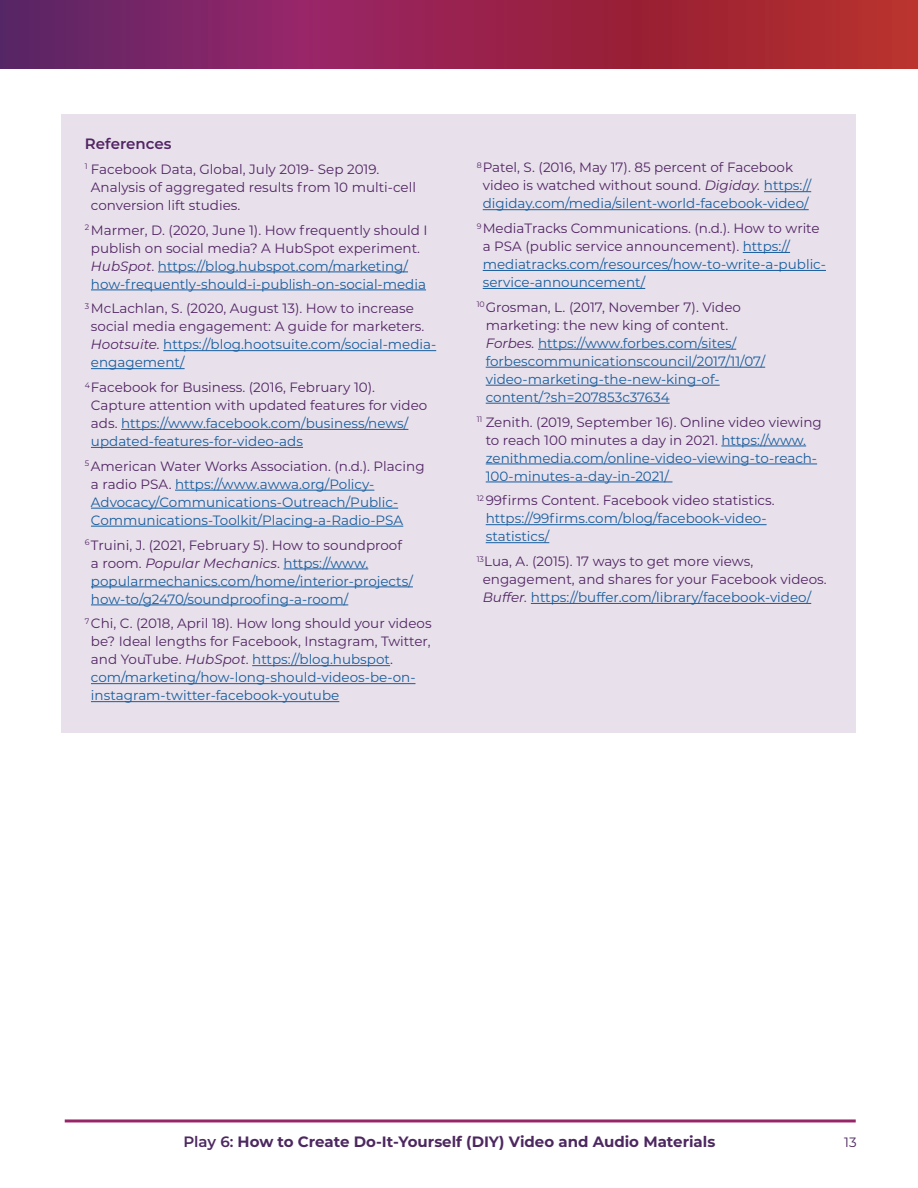
<style>
.page{position:relative;width:918px;height:1188px;background:#fff}
.page>*{position:absolute;margin:0;border:0;box-sizing:border-box;transform-origin:0 0}
.t1{font:700 15px "Montserrat";color:#4d2860}
.t2{font:600 15px "Montserrat";color:#522564}
.t3{font:13.5px/18px "Montserrat";color:#522564}
.t4{font:13.5px/18px "Montserrat";color:#175d9e}
.t5{font:13.5px "Montserrat";color:#4d2860}
.s1{font-style:italic}
.s2{color:#175d9e}
.s3{color:#522564}
.s4{font-style:italic;color:#522564}
.s5{font-weight:600}
</style>
<div class="page">
<svg style="left:0;top:0;width:918px;height:69px;background:#92254d"></svg>
<hr style="left:65px;top:1119px;width:791px;height:3px;background:#992569">
<div style="left:61px;top:114px;width:795px;height:619px;background:#e8e1eb"></div>
<hr style="left:158px;top:272px;width:250px;height:1px;background:#175d9e">
<hr style="left:91px;top:290px;width:335px;height:1px;background:#175d9e">
<hr style="left:163px;top:350px;width:273px;height:1px;background:#175d9e">
<hr style="left:91px;top:368px;width:94px;height:1px;background:#175d9e">
<hr style="left:121px;top:429px;width:287px;height:1px;background:#175d9e">
<hr style="left:91px;top:447px;width:212px;height:1px;background:#175d9e">
<hr style="left:175px;top:490px;width:199px;height:1px;background:#175d9e">
<hr style="left:91px;top:508px;width:307px;height:1px;background:#175d9e">
<hr style="left:91px;top:526px;width:312px;height:1px;background:#175d9e">
<hr style="left:284px;top:569px;width:84px;height:1px;background:#175d9e">
<hr style="left:91px;top:587px;width:322px;height:1px;background:#175d9e">
<hr style="left:91px;top:605px;width:257px;height:1px;background:#175d9e">
<hr style="left:252px;top:665px;width:138px;height:1px;background:#175d9e">
<hr style="left:91px;top:683px;width:325px;height:1px;background:#175d9e">
<hr style="left:91px;top:701px;width:248px;height:1px;background:#175d9e">
<hr style="left:764px;top:191px;width:47px;height:1px;background:#175d9e">
<hr style="left:483px;top:209px;width:326px;height:1px;background:#175d9e">
<hr style="left:743px;top:252px;width:47px;height:1px;background:#175d9e">
<hr style="left:483px;top:270px;width:343px;height:1px;background:#175d9e">
<hr style="left:483px;top:288px;width:162px;height:1px;background:#175d9e">
<hr style="left:538px;top:349px;width:198px;height:1px;background:#175d9e">
<hr style="left:486px;top:367px;width:279px;height:1px;background:#175d9e">
<hr style="left:486px;top:385px;width:234px;height:1px;background:#175d9e">
<hr style="left:486px;top:403px;width:184px;height:1px;background:#175d9e">
<hr style="left:721px;top:446px;width:85px;height:1px;background:#175d9e">
<hr style="left:486px;top:464px;width:331px;height:1px;background:#175d9e">
<hr style="left:486px;top:482px;width:187px;height:1px;background:#175d9e">
<hr style="left:486px;top:524px;width:281px;height:1px;background:#175d9e">
<hr style="left:486px;top:542px;width:63px;height:1px;background:#175d9e">
<hr style="left:531px;top:603px;width:280px;height:1px;background:#175d9e">
<p class="t2" style="left:85px;top:133px;width:88px">References</p>
<p class="t3" style="left:91px;top:160px;width:327px;text-indent:-6px"><sup>1</sup> Facebook Data, Global, July 2019- Sep 2019.<br>Analysis of aggregated results from 10 multi-cell conversion lift studies.</p>
<p class="t3" style="left:91px;top:220px;width:338px;text-indent:-6px"><sup>2</sup> Marmer, D. (2020, June 1). How frequently should I publish on social media? A HubSpot experiment.<br><span class="s1">HubSpot</span>. <span class="s2">https://blog.hubspot.com/marketing/ how-frequently-should-i-publish-on-social-media</span></p>
<p class="t3" style="left:91px;top:299px;width:347px;text-indent:-6px"><sup>3</sup> McLachlan, S. (2020, August 13). How to increase social media engagement: A guide for marketers.<br><span class="s1">Hootsuite.</span> <span class="s2">https://blog.hootsuite.com/social-media&shy;engagement/</span></p>
<p class="t3" style="left:91px;top:378px;width:338px;text-indent:-6px"><sup>4</sup>Facebook for Business. (2016, February 10).<br>Capture attention with updated features for video ads. <span class="s2">https://www.facebook.com/business/news/ updated-features-for-video-ads</span></p>
<p class="t4" style="left:91px;top:457px;width:335px;text-indent:-6px"><sup>5</sup> <span class="s3">American Water Works Association. (n.d.). Placing a radio PSA.</span> https://www.awwa.org/Policy-Advocacy/Communications-Outreach/Public-Communications-Toolkit/Placing-a-Radio-PSA</p>
<p class="t4" style="left:91px;top:535px;width:323px;text-indent:-6px"><sup>6</sup> <span class="s3">Truini, J. (2021, February 5). How to soundproof a room.</span> <span class="s4">Popular Mechanics</span><span class="s3">.</span> https://www. popularmechanics.com/home/interior-projects/ how-to/g2470/soundproofing-a-room/</p>
<p class="t3" style="left:91px;top:614px;width:342px;text-indent:-6px"><sup>7</sup> Chi, C. (2018, April 18). How long should your videos be? Ideal lengths for Facebook, Instagram, Twitter, and YouTube. <span class="s1">HubSpot</span>. <span class="s2">https://blog.hubspot</span>. <span class="s2">com/marketing/how-long-should-videos-be-on&shy;instagram-twitter-facebook-youtube</span></p>
<p class="t3" style="left:483px;top:158px;width:330px;text-indent:-6px"><sup>8</sup>Patel, S. (2016, May 17). 85 percent of Facebook video is watched without sound. <span class="s1">Digiday.</span> <span class="s2">https:// digiday.com/media/silent-world-facebook-video/</span></p>
<p class="t4" style="left:483px;top:219px;width:345px;text-indent:-6px"><sup>9</sup><span class="s3">MediaTracks Communications. (n.d.). How to write a PSA (public service announcement).</span> https:// mediatracks.com/resources/how-to-write-a-public&shy;service-announcement/</p>
<p class="t4" style="left:486px;top:298px;width:281px;text-indent:-9px"><sup>10</sup><span class="s3">Grosman, L. (2017, November 7). Video marketing: the new king of content.<br></span><span class="s4">Forbes.</span> https://www.forbes.com/sites/ forbescommunicationscouncil/2017/11/07/ video-marketing-the-new-king-of&shy;content/?sh=207853c37634</p>
<p class="t4" style="left:486px;top:412px;width:338px;text-indent:-9px"><sup>11</sup> <span class="s3">Zenith. (2019, September 16). Online video viewing to reach 100 minutes a day in 2021.</span> https://www. zenithmedia.com/online-video-viewing-to-reach-100-minutes-a-day-in-2021/</p>
<p class="t4" style="left:486px;top:491px;width:290px;text-indent:-9px"><sup>12</sup> <span class="s3">99firms Content. Facebook video statistics. </span>https://99firms.com/blog/facebook-video&shy;statistics/</p>
<p class="t3" style="left:483px;top:552px;width:345px;text-indent:-6px"><sup>13</sup>Lua, A. (2015). 17 ways to get more views, engagement, and shares for your Facebook videos.<br><span class="s1">Buffer.</span> <span class="s2">https://buffer.com/library/facebook-video/</span></p>
<p class="t1" style="left:183px;top:1131px;width:533px"><span class="s5">Play 6:</span> How to Create Do-It-Yourself (DIY) Video and Audio Materials</p>
<p class="t5" style="left:844px;top:1133px;width:14px">13</p>
</div>
